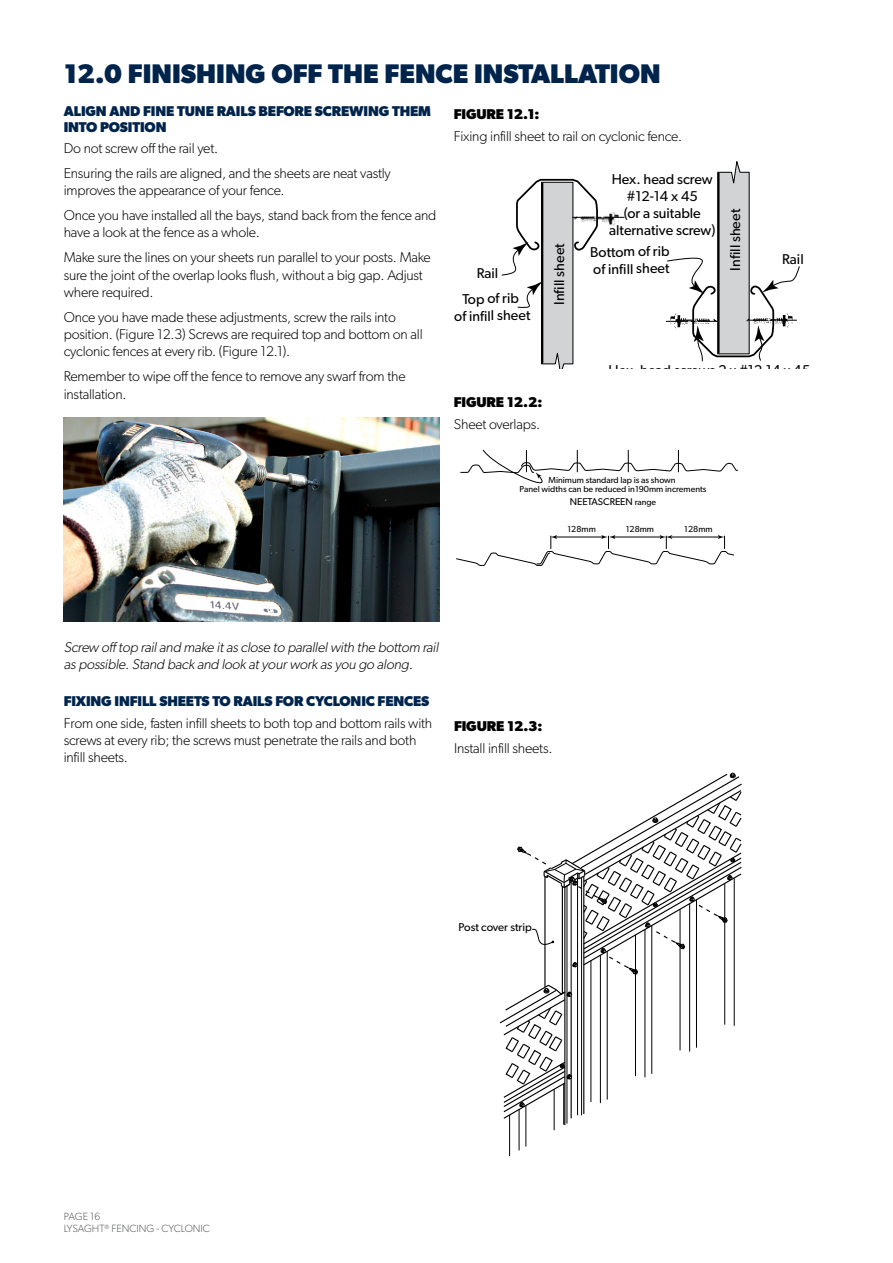
<style>
.page{position:relative;width:893px;height:1263px;background:#fff}
.page>*{position:absolute;margin:0;border:0;box-sizing:border-box;transform-origin:0 0}
.t1{font:700 27px "Gibson";color:#00244c}
.t2{font:300 14.25px/17.2px "Gibson";letter-spacing:-.015em;color:#000}
.t3{font:14.25px/17.1px "Gibson";color:#000;text-align:center}
.t4{font:italic 300 14.25px/17.2px "Gibson";color:#000}
.t5{font:700 14.25px/15.5px "Gibson";letter-spacing:-.01em;color:#00244c}
.t6{font:700 14.25px "Gibson";letter-spacing:-.01em;color:#000}
.t7{font:11.4px "Gibson";color:#000}
.t8{font:300 10.5px/12.6px "Gibson";color:#58595b}
.t9{font:9.9px "Gibson";color:#000}
.t10{font:8.7px/8.7px "Gibson";color:#000;text-align:center}
.s1{font-size:8.7px}
</style>
<div class="page">
<hr style="left:591px;top:960px;width:1px;height:142px;background:#000">
<hr style="left:635px;top:935px;width:1px;height:141px;background:#000">
<hr style="left:680px;top:909px;width:1px;height:141px;background:#000">
<hr style="left:724px;top:883px;width:1px;height:142px;background:#000">
<hr style="left:696px;top:900px;width:1px;height:148px;background:#000">
<hr style="left:651px;top:925px;width:1px;height:149px;background:#000">
<hr style="left:607px;top:951px;width:1px;height:148px;background:#000">
<hr style="left:734px;top:878px;width:1px;height:148px;background:#000">
<hr style="left:689px;top:904px;width:1px;height:147px;background:#000">
<hr style="left:645px;top:929px;width:1px;height:148px;background:#000">
<hr style="left:600px;top:955px;width:1px;height:148px;background:#000">
<hr style="left:564px;top:887px;width:1px;height:238px;background:#000">
<hr style="left:567px;top:886px;width:1px;height:237px;background:#000">
<hr style="left:571px;top:882px;width:1px;height:112px;background:#000">
<hr style="left:577px;top:878px;width:1px;height:237px;background:#000">
<hr style="left:581px;top:877px;width:1px;height:238px;background:#000">
<hr style="left:583px;top:876px;width:1px;height:238px;background:#000">
<hr style="left:562px;top:886px;width:1px;height:107px;background:#000">
<hr style="left:544px;top:876px;width:1px;height:111px;background:#000">
<hr style="left:519px;top:1109px;width:1px;height:41px;background:#000">
<hr style="left:563px;top:1084px;width:1px;height:41px;background:#000">
<hr style="left:526px;top:1105px;width:1px;height:41px;background:#000">
<hr style="left:554px;top:1089px;width:1px;height:41px;background:#000">
<hr style="left:509px;top:1115px;width:1px;height:41px;background:#000">
<svg style="left:499px;top:984px;width:73px;height:136px"></svg>
<svg style="left:517px;top:773px;width:225px;height:202px"></svg>
<svg style="left:460px;top:450px;width:278px;height:34px"></svg>
<svg style="left:456px;top:535px;width:278px;height:30px"></svg>
<img style="left:64px;top:417px;width:375px;height:205px">
<svg style="left:501px;top:178px;width:123px;height:190px"></svg>
<img style="left:571px;top:209px;width:48px;height:17px">
<svg style="left:666px;top:161px;width:134px;height:201px"></svg>
<img style="left:670px;top:313px;width:47px;height:16px">
<img style="left:746px;top:312px;width:47px;height:16px">
<h1 class="t1" style="left:64px;top:57px;width:598px">12.0 FINISHING OFF THE FENCE INSTALLATION</h1>
<p class="t5" style="left:64px;top:103px;width:369px">ALIGN AND FINE TUNE RAILS BEFORE SCREWING THEM<br>INTO POSITION</p>
<p class="t2" style="left:64px;top:136px;width:328px;line-height:24.9px">Do not screw off the rail yet.<br>Ensuring the rails are aligned, and the sheets are neat vastly</p>
<p class="t2" style="left:64px;top:178px;width:374px;line-height:24.9px">improves the appearance of your fence.<br>Once you have installed all the bays, stand back from the fence and</p>
<p class="t2" style="left:64px;top:220px;width:369px;line-height:24.9px">have a look at the fence as a whole.<br>Make sure the lines on your sheets run parallel to your posts. Make</p>
<p class="t2" style="left:64px;top:266px;width:361px">sure the joint of the overlap looks flush, without a big gap. Adjust where required.</p>
<p class="t2" style="left:64px;top:308px;width:360px">Once you have made these adjustments, screw the rails into position. (Figure 12.3) Screws are required top and bottom on all cyclonic fences at every rib. (Figure 12.1).</p>
<p class="t2" style="left:64px;top:368px;width:343px">Remember to wipe off the fence to remove any swarf from the installation.</p>
<p class="t6" style="left:454px;top:106px;width:87px">FIGURE 12.1:</p>
<p class="t2" style="left:454px;top:127px;width:230px">Fixing infill sheet to rail on cyclonic fence.</p>
<p class="t3" style="left:609px;top:170px;width:108px">Hex. head screw #12-14 x 45<br>(or a suitable alternative screw)</p>
<p class="t3" style="left:726px;top:271px;width:63px;rotate:-90deg">Infill sheet</p>
<p class="t3" style="left:550px;top:305px;width:63px;rotate:-90deg">Infill sheet</p>
<p class="t3" style="left:590px;top:243px;width:81px;text-align:left;rotate:-1deg">Bottom ofrib ofinfi ll sheet</p>
<p class="t3" style="left:782px;top:250px;width:23px">Rail</p>
<p class="t3" style="left:477px;top:265px;width:23px">Rail</p>
<p class="t3" style="left:454px;top:290px;width:78px;rotate:-1deg">Top ofrib ofinfi ll sheet</p>
<p class="t3" style="left:608px;top:361px;width:203px">Hex. head screws 2 x #12-14 x 45</p>
<p class="t6" style="left:454px;top:394px;width:90px">FIGURE 12.2:</p>
<p class="t2" style="left:454px;top:415px;width:88px">Sheet overlaps.</p>
<p class="t10" style="left:457px;top:424px;width:53px">Edge of sheet</p>
<p class="t10" style="left:519px;top:476px;width:189px">Minimum standard lap is as shown<br>Panel widths can be reduced in190mm increments</p>
<p class="t9" style="left:570px;top:496px;width:88px">NEETASCREEN <span class="s1">range</span></p>
<p class="t10" style="left:567px;top:524px;width:30px">128mm</p>
<p class="t10" style="left:626px;top:525px;width:30px">128mm</p>
<p class="t10" style="left:684px;top:525px;width:30px">128mm</p>
<p class="t4" style="left:64px;top:638px;width:379px">Screw off top railand make itasclose to parallelwith the bottom rail aspossible.Stand back and look atyourwork asyou go along.</p>
<p class="t5" style="left:64px;top:693px;width:367px">FIXING INFILL SHEETS TO RAILS FOR CYCLONIC FENCES</p>
<p class="t2" style="left:64px;top:714px;width:370px">From one side, fasten infill sheets to both top and bottom rails with screws at every rib; the screws must penetrate the rails and both infill sheets.</p>
<p class="t10" style="left:464px;top:716px;width:22px">sheet</p>
<p class="t6" style="left:454px;top:718px;width:90px">FIGURE 12.3:</p>
<p class="t2" style="left:454px;top:739px;width:100px">Install infill sheets.</p>
<p class="t7" style="left:458px;top:920px;width:75px">Post cover strip</p>
<p class="t8" style="left:64px;top:1210px;width:148px">PAGE 16<br>LYSAGHT<sup>®</sup> FENCING - CYCLONIC</p>
</div>
